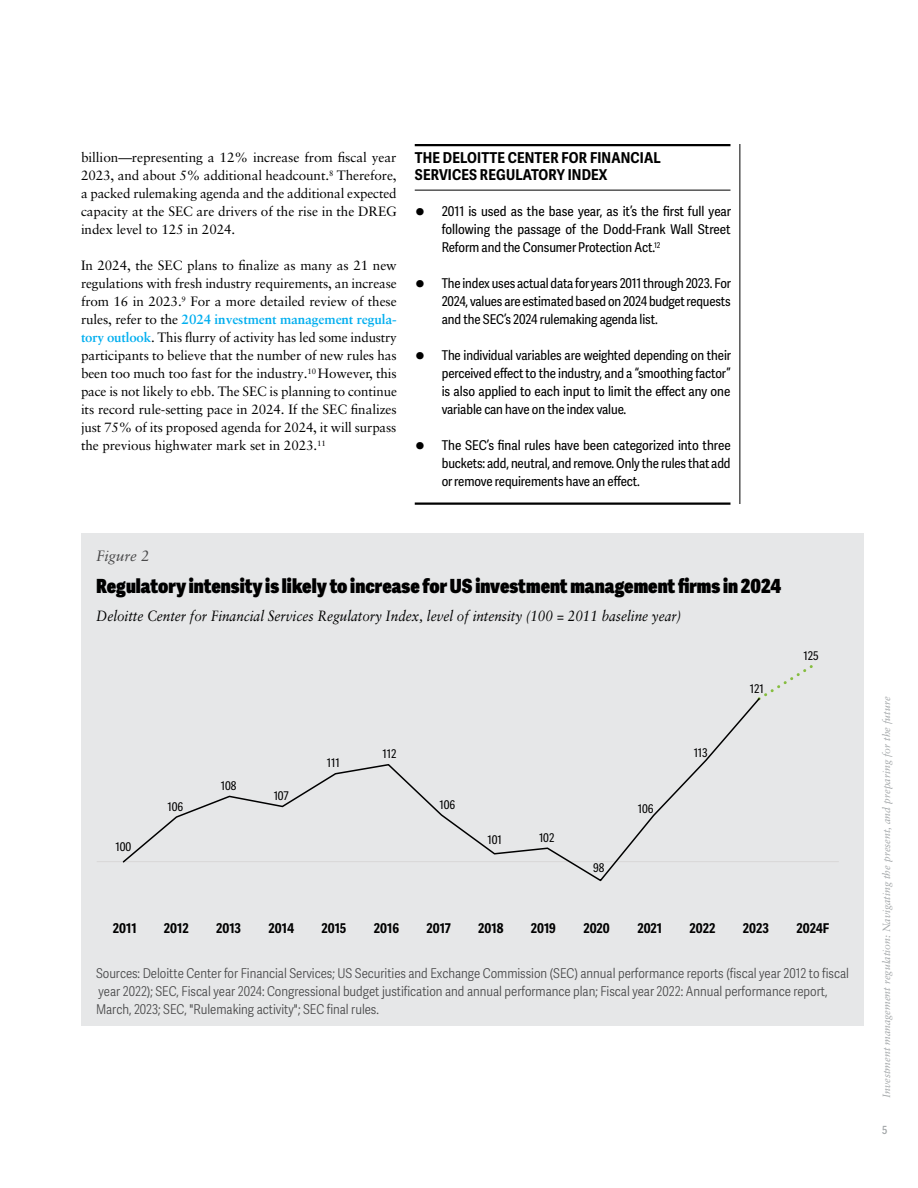
<style>
.page{position:relative;width:918px;height:1188px;background:#fff}
.page>*{position:absolute;margin:0;border:0;box-sizing:border-box;transform-origin:0 0}
.t1{font:800 19.5px "Adelle Sans Cnd";color:#000}
.t2{font:700 15px/16.5px "Adelle Sans Cnd";letter-spacing:.01em;color:#000}
.t3{font:italic 15px "Sabon LT Pro";color:#484849}
.t4{font:italic 14.85px "Sabon LT Pro";color:#000;scale:.91 1}
.t5{font:13.5px/18px "Sabon LT Pro";letter-spacing:-.005em;color:#000;text-align:justify}
.t6{font:13.5px/18px "Adelle Sans Cnd";letter-spacing:-.005em;color:#000;text-align:justify}
.t7{font:300 13.5px/18px "Adelle Sans Cnd";color:#484849}
.t8{font:700 13.5px "Adelle Sans Cnd";color:#000}
.t9{font:12px "Adelle Sans Cnd";color:#000}
.t10{font:600 11.25px "Adelle Sans Cnd";color:#a3a7a9}
.t11{font:italic 10.5px "Sabon LT Pro";color:#a3a7a9}
.s1{font-weight:700;color:#00aeef}
.s2{font-family:"Sabon LT Pro";font-size:21px}
</style>
<div class="page">
<hr style="left:740px;top:144px;width:1px;height:360px;background:#000">
<hr style="left:415px;top:144px;width:315px;height:2px;background:#000">
<hr style="left:415px;top:502px;width:315px;height:3px;background:#000">
<hr style="left:415px;top:190px;width:315px;height:1px;background:#000">
<div style="left:81px;top:533px;width:783px;height:493px;background:#e6e7e8"></div>
<hr style="left:97px;top:861px;width:742px;height:1px;background:#dad9d9">
<svg style="left:764px;top:665px;width:49px;height:32px"></svg>
<svg style="left:122px;top:697px;width:639px;height:185px"></svg>
<p class="t5" style="left:81px;top:148px;width:317px">billion—representing a 12% increase from fiscal year 2023, and about 5% additional headcount.<sup>8</sup> Therefore, a packed rulemaking agenda and the additional expected capacity at the SEC are drivers of the rise in the DREG index level to 125 in 2024.</p>
<p class="t5" style="left:81px;top:256px;width:317px">In 2024, the SEC plans to finalize as many as 21 new regulations with fresh industry requirements, an increase from 16 in 2023.<sup>9</sup> For a more detailed review of these rules, refer to the <span class="s1">2024 investment management regula&shy;tory outlook</span>. This flurry of activity has led some industry participants to believe that the number of new rules has been too much too fast for the industry.<sup>10</sup> However, this pace is not likely to ebb. The SEC is planning to continue its record rule-setting pace in 2024. If the SEC finalizes just 75% of its proposed agenda for 2024, it will surpass the previous highwater mark set in 2023.<sup>11</sup></p>
<p class="t2" style="left:415px;top:150px;width:247px">THE DELOITTE CENTER FOR FINANCIAL<br>SERVICES REGULATORY INDEX</p>
<p class="t6" style="left:442px;top:203px;width:291px;text-indent:-27px"><span class="s2">•</span> 2011 is used as the base year, as it’s the first full year following the passage of the Dodd-Frank Wall Street Reform and the Consumer Protection Act.<sup>12</sup></p>
<p class="t6" style="left:442px;top:275px;width:291px;text-indent:-27px"><span class="s2">•</span> The index uses actual data for years 2011 through 2023. For 2024, values are estimated based on 2024 budget requests and the SEC’s 2024 rulemaking agenda list.</p>
<p class="t6" style="left:442px;top:347px;width:291px;text-indent:-27px"><span class="s2">•</span> The individual variables are weighted depending on their perceived effect to the industry, and a “smoothing factor” is also applied to each input to limit the effect any one variable can have on the index value.</p>
<p class="t6" style="left:442px;top:437px;width:290px;text-indent:-27px"><span class="s2">•</span> The SEC’s final rules have been categorized into three buckets: add, neutral, and remove. Only the rules that add or remove requirements have an effect.</p>
<p class="t3" style="left:96px;top:546px;width:55px">Figure 2</p>
<h1 class="t1" style="left:96px;top:573px;width:687px">Regulatory intensity is likely to increase for US investment management firms in 2024</h1>
<p class="t4" style="left:96px;top:607px;width:645px">Deloitte Center for Financial Services Regulatory Index, level of intensity (100 = 2011 baseline year)</p>
<p class="t9" style="left:116px;top:840px;width:17px">100</p>
<p class="t9" style="left:168px;top:800px;width:17px">106</p>
<p class="t9" style="left:221px;top:779px;width:17px">108</p>
<p class="t9" style="left:274px;top:789px;width:17px">107</p>
<p class="t9" style="left:327px;top:756px;width:14px">111</p>
<p class="t9" style="left:383px;top:747px;width:15px">112</p>
<p class="t9" style="left:440px;top:798px;width:17px">106</p>
<p class="t9" style="left:488px;top:832px;width:16px">101</p>
<p class="t9" style="left:539px;top:831px;width:17px">102</p>
<p class="t9" style="left:593px;top:861px;width:13px">98</p>
<p class="t9" style="left:638px;top:801px;width:17px">106</p>
<p class="t9" style="left:694px;top:746px;width:16px">113</p>
<p class="t9" style="left:750px;top:682px;width:15px">121</p>
<p class="t9" style="left:804px;top:649px;width:17px">125</p>
<p class="t8" style="left:113px;top:920px;width:25px">2011</p>
<p class="t8" style="left:164px;top:920px;width:26px">2012</p>
<p class="t8" style="left:216px;top:920px;width:27px">2013</p>
<p class="t8" style="left:269px;top:920px;width:27px">2014</p>
<p class="t8" style="left:322px;top:920px;width:26px">2015</p>
<p class="t8" style="left:374px;top:920px;width:27px">2016</p>
<p class="t8" style="left:427px;top:920px;width:26px">2017</p>
<p class="t8" style="left:478px;top:920px;width:27px">2018</p>
<p class="t8" style="left:531px;top:920px;width:27px">2019</p>
<p class="t8" style="left:583px;top:920px;width:28px">2020</p>
<p class="t8" style="left:637px;top:920px;width:26px">2021</p>
<p class="t8" style="left:690px;top:920px;width:27px">2022</p>
<p class="t8" style="left:743px;top:920px;width:28px">2023</p>
<p class="t8" style="left:797px;top:920px;width:34px">2024F</p>
<p class="t7" style="left:96px;top:965px;width:754px">Sources: Deloitte Center for Financial Services; US Securities and Exchange Commission (SEC) annual performance reports (fiscal year 2012 to fiscal year 2022); SEC, Fiscal year 2024: Congressional budget justification and annual performance plan; Fiscal year 2022: Annual performance report,<br>March, 2023; SEC, "Rulemaking activity"; SEC final rules.</p>
<p class="t11" style="left:880px;top:1098px;width:403px;rotate:-90deg">Investment management regulation: Navigating the present, and preparing for the future</p>
<p class="t10" style="left:882px;top:1123px;width:7px">5</p>
</div>
